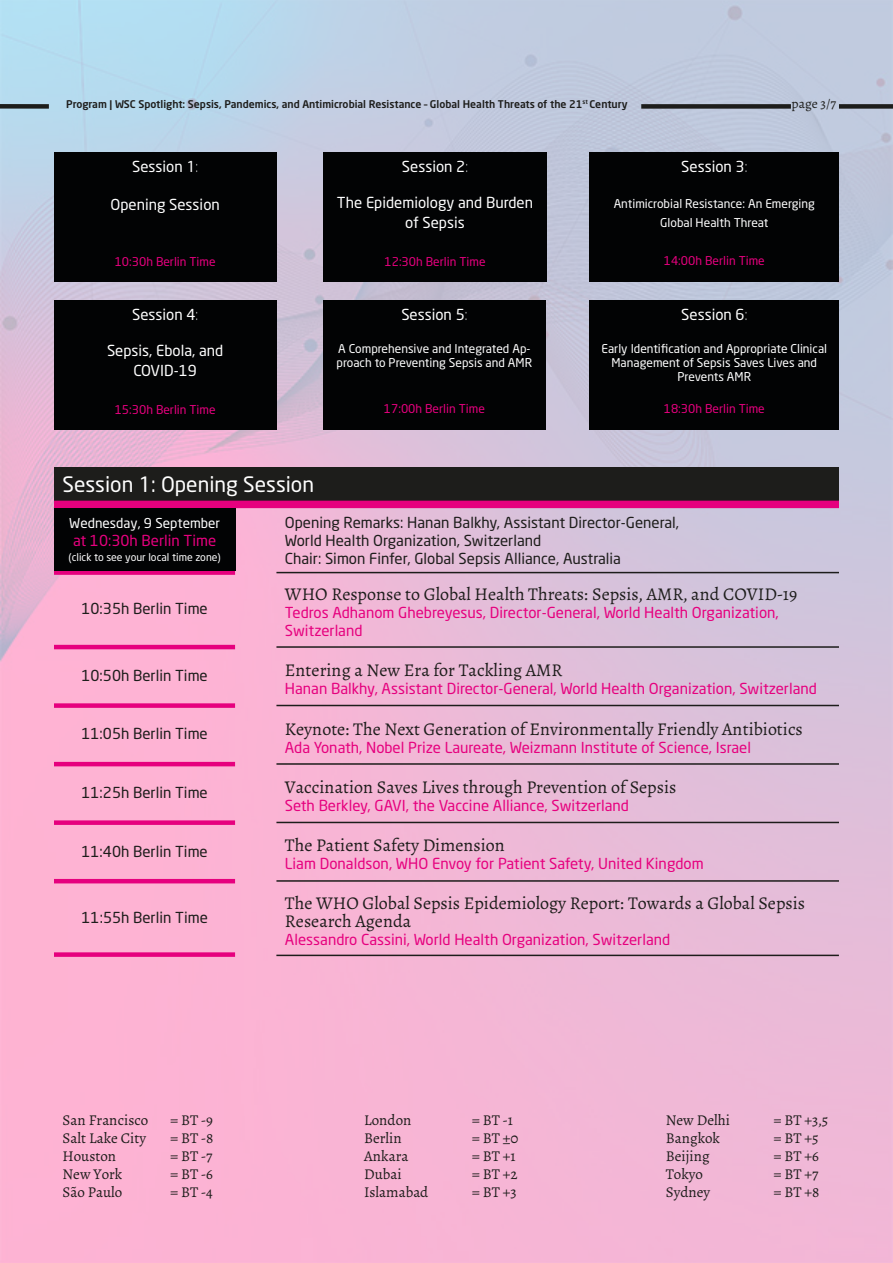
<style>
.page{position:relative;width:893px;height:1263px;background:#fff}
.page>*{position:absolute;margin:0;border:0;box-sizing:border-box;transform-origin:0 0}
.t1{font:21px "Neo Sans Std";color:#fff}
.t2{font:18px/18px "Alegreya";color:#1d1d1b}
.t3{font:15px "Neo Sans Std";color:#e6007e}
.t4{font:15px "Neo Sans Std";color:#1d1d1b}
.t5{font:15px "Alegreya";color:#1d1d1b}
.t6{font:15px/19.8px "Neo Sans Std";color:#fff;text-align:center}
.t7{font:15px "Neo Sans";color:#fff}
.t8{font:13.5px "Neo Sans";color:#fff}
.t9{font:13.5px "Alegreya";color:#1d1d1b}
.t10{font:12px/14.4px "Neo Sans Std";color:#fff;text-align:center}
.t11{font:12px "Neo Sans Std";color:#e6007e}
.t12{font:500 10.5px "Neo Sans W1 G";color:#1d1d1b}
.t13{font:10.5px "Neo Sans Std";color:#fff}
.s1{font-family:"Neo Sans Std";font-weight:300}
.s2{font-family:"Neo Sans"}
</style>
<div class="page">
<img style="left:0;top:0;width:893px;height:1263px">
<div style="left:54px;top:570px;width:181px;height:5px;background:#e6007e"></div>
<hr style="left:54px;top:645px;width:181px;height:4px;background:#e6007e">
<div style="left:54px;top:703px;width:181px;height:5px;background:#e6007e"></div>
<hr style="left:54px;top:762px;width:181px;height:4px;background:#e6007e">
<div style="left:54px;top:820px;width:181px;height:5px;background:#e6007e"></div>
<hr style="left:54px;top:879px;width:181px;height:4px;background:#e6007e">
<div style="left:54px;top:952px;width:181px;height:5px;background:#e6007e"></div>
<hr style="left:276px;top:955px;width:563px;height:1px;background:#1d1d1b">
<hr style="left:276px;top:572px;width:563px;height:1px;background:#1d1d1b">
<hr style="left:276px;top:705px;width:563px;height:1px;background:#1d1d1b">
<hr style="left:276px;top:763px;width:563px;height:2px;background:#1d1d1b">
<hr style="left:276px;top:822px;width:563px;height:1px;background:#1d1d1b">
<hr style="left:276px;top:880px;width:563px;height:2px;background:#1d1d1b">
<hr style="left:276px;top:646px;width:563px;height:2px;background:#1d1d1b">
<div style="left:54px;top:468px;width:785px;height:33px;background:#1d1d1b"></div>
<div style="left:54px;top:501px;width:785px;height:7px;background:#e6007e"></div>
<div style="left:54px;top:508px;width:181px;height:62px;background:#020304"></div>
<div style="left:54px;top:152px;width:222px;height:129px;background:#020304"></div>
<div style="left:323px;top:152px;width:224px;height:129px;background:#020304"></div>
<div style="left:590px;top:152px;width:249px;height:129px;background:#020304"></div>
<div style="left:54px;top:300px;width:222px;height:129px;background:#020304"></div>
<div style="left:590px;top:300px;width:249px;height:129px;background:#020304"></div>
<div style="left:323px;top:300px;width:223px;height:129px;background:#020304"></div>
<div style="left:0;top:104px;width:49px;height:5px;background:#1d1d1b"></div>
<div style="left:641px;top:104px;width:150px;height:5px;background:#1d1d1b"></div>
<div style="left:839px;top:104px;width:54px;height:5px;background:#1d1d1b"></div>
<p class="t12" style="left:66px;top:97px;width:563px">Program | WSC Spotlight: Sepsis, Pandemics, and Antimicrobial Resistance – Global Health Threats of the 21<sup>st</sup> Century</p>
<p class="t9" style="left:792px;top:95px;width:46px">page 3/7</p>
<p class="t7" style="left:132px;top:159px;width:68px">Session 1<span class="s1">:</span></p>
<p class="t6" style="left:111px;top:194px;width:111px">Opening Session</p>
<p class="t11" style="left:115px;top:255px;width:103px">10:30h Berlin Time</p>
<p class="t7" style="left:132px;top:307px;width:68px">Session 4<span class="s1">:</span></p>
<p class="t6" style="left:107px;top:341px;width:118px">Sepsis, Ebola, and</p>
<p class="t6" style="left:133px;top:360px;width:65px">COVID-19</p>
<p class="t11" style="left:115px;top:402px;width:103px">15:30h Berlin Time</p>
<p class="t7" style="left:402px;top:159px;width:68px">Session 2<span class="s1">:</span></p>
<p class="t6" style="left:337px;top:193px;width:198px">The Epidemiology and Burden of Sepsis</p>
<p class="t11" style="left:384px;top:254px;width:103px">12:30h Berlin Time</p>
<p class="t7" style="left:401px;top:307px;width:68px">Session 5<span class="s1">:</span></p>
<p class="t10" style="left:337px;top:341px;width:197px;text-align:left">A Comprehensive and Integrated Ap&shy;proach to Preventing Sepsis and AMR</p>
<p class="t11" style="left:384px;top:402px;width:103px">17:00h Berlin Time</p>
<p class="t7" style="left:681px;top:159px;width:68px">Session 3<span class="s1">:</span></p>
<p class="t10" style="left:614px;top:193px;width:203px;line-height:19.8px">Antimicrobial Resistance: An Emerging<br>Global Health Threat</p>
<p class="t11" style="left:664px;top:253px;width:103px">14:00h Berlin Time</p>
<p class="t7" style="left:681px;top:307px;width:68px">Session 6<span class="s1">:</span></p>
<p class="t10" style="left:601px;top:341px;width:227px">Early Identification and Appropriate Clinical<br>Management of Sepsis Saves Lives and<br>Prevents AMR</p>
<p class="t11" style="left:664px;top:402px;width:103px">18:30h Berlin Time</p>
<p class="t1" style="left:63px;top:472px;width:253px"><span class="s2">Session 1</span>: Opening Session</p>
<p class="t4" style="left:285px;top:513px;width:396px">Opening Remarks: Hanan Balkhy, Assistant Director-General,</p>
<p class="t4" style="left:285px;top:531px;width:258px">World Health Organization, Switzerland</p>
<p class="t4" style="left:285px;top:549px;width:338px">Chair: Simon Finfer, Global Sepsis Alliance, Australia</p>
<p class="t8" style="left:69px;top:516px;width:152px">Wednesday, 9 September</p>
<p class="t3" style="left:73px;top:531px;width:145px">at 10:30h Berlin Time</p>
<p class="t13" style="left:69px;top:551px;width:154px">(click to see your local time zone)</p>
<p class="t4" style="left:81px;top:600px;width:128px">10:35h Berlin Time</p>
<p class="t4" style="left:81px;top:666px;width:128px">10:50h Berlin Time</p>
<p class="t4" style="left:81px;top:725px;width:128px">11:05h Berlin Time</p>
<p class="t4" style="left:81px;top:783px;width:128px">11:25h Berlin Time</p>
<p class="t4" style="left:81px;top:842px;width:128px">11:40h Berlin Time</p>
<p class="t4" style="left:82px;top:908px;width:128px">11:55h Berlin Time</p>
<p class="t5" style="left:63px;top:1111px;width:87px">San Francisco</p>
<p class="t5" style="left:171px;top:1111px;width:44px">= BT -9</p>
<p class="t5" style="left:63px;top:1129px;width:85px">Salt Lake City</p>
<p class="t5" style="left:171px;top:1129px;width:44px">= BT -8</p>
<p class="t5" style="left:63px;top:1147px;width:55px">Houston</p>
<p class="t5" style="left:171px;top:1147px;width:43px">= BT -7</p>
<p class="t5" style="left:63px;top:1165px;width:61px">New York</p>
<p class="t5" style="left:171px;top:1165px;width:44px">= BT -6</p>
<p class="t5" style="left:63px;top:1183px;width:61px">São Paulo</p>
<p class="t5" style="left:171px;top:1183px;width:44px">= BT -4</p>
<p class="t2" style="left:285px;top:585px;width:514px">WHO Response to Global Health Threats: Sepsis, AMR, and COVID-19</p>
<p class="t3" style="left:285px;top:603px;width:495px">Tedros Adhanom Ghebreyesus, Director-General, World Health Organization,</p>
<p class="t3" style="left:285px;top:621px;width:79px">Switzerland</p>
<p class="t2" style="left:285px;top:661px;width:279px">Entering a New Era for Tackling AMR</p>
<p class="t3" style="left:285px;top:680px;width:534px">Hanan Balkhy, Assistant Director-General, World Health Organization, Switzerland</p>
<p class="t2" style="left:285px;top:720px;width:519px">Keynote: The Next Generation of Environmentally Friendly Antibiotics</p>
<p class="t3" style="left:285px;top:738px;width:468px">Ada Yonath, Nobel Prize Laureate, Weizmann Institute of Science, Israel</p>
<p class="t2" style="left:285px;top:778px;width:393px">Vaccination Saves Lives through Prevention of Sepsis</p>
<p class="t3" style="left:285px;top:796px;width:346px">Seth Berkley, GAVI, the Vaccine Alliance, Switzerland</p>
<p class="t2" style="left:285px;top:836px;width:222px">The Patient Safety Dimension</p>
<p class="t3" style="left:285px;top:854px;width:420px">Liam Donaldson, WHO Envoy for Patient Safety, United Kingdom</p>
<p class="t2" style="left:285px;top:894px;width:522px">The WHO Global Sepsis Epidemiology Report: Towards a Global Sepsis<br>Research Agenda</p>
<p class="t3" style="left:285px;top:930px;width:387px">Alessandro Cassini, World Health Organization, Switzerland</p>
<p class="t5" style="left:364px;top:1111px;width:49px">London</p>
<p class="t5" style="left:472px;top:1111px;width:42px">= BT -1</p>
<p class="t5" style="left:364px;top:1129px;width:39px">Berlin</p>
<p class="t5" style="left:472px;top:1129px;width:48px">= BT ±0</p>
<p class="t5" style="left:364px;top:1147px;width:46px">Ankara</p>
<p class="t5" style="left:472px;top:1147px;width:45px">= BT +1</p>
<p class="t5" style="left:364px;top:1165px;width:39px">Dubai</p>
<p class="t5" style="left:472px;top:1165px;width:47px">= BT +2</p>
<p class="t5" style="left:364px;top:1183px;width:66px">Islamabad</p>
<p class="t5" style="left:472px;top:1183px;width:46px">= BT +3</p>
<p class="t5" style="left:666px;top:1111px;width:66px">New Delhi</p>
<p class="t5" style="left:774px;top:1111px;width:56px">= BT +3,5</p>
<p class="t5" style="left:666px;top:1129px;width:56px">Bangkok</p>
<p class="t5" style="left:774px;top:1129px;width:46px">= BT +5</p>
<p class="t5" style="left:666px;top:1147px;width:45px">Beijing</p>
<p class="t5" style="left:774px;top:1147px;width:47px">= BT +6</p>
<p class="t5" style="left:666px;top:1165px;width:39px">Tokyo</p>
<p class="t5" style="left:774px;top:1165px;width:46px">= BT +7</p>
<p class="t5" style="left:666px;top:1183px;width:46px">Sydney</p>
<p class="t5" style="left:774px;top:1183px;width:47px">= BT +8</p>
</div>
